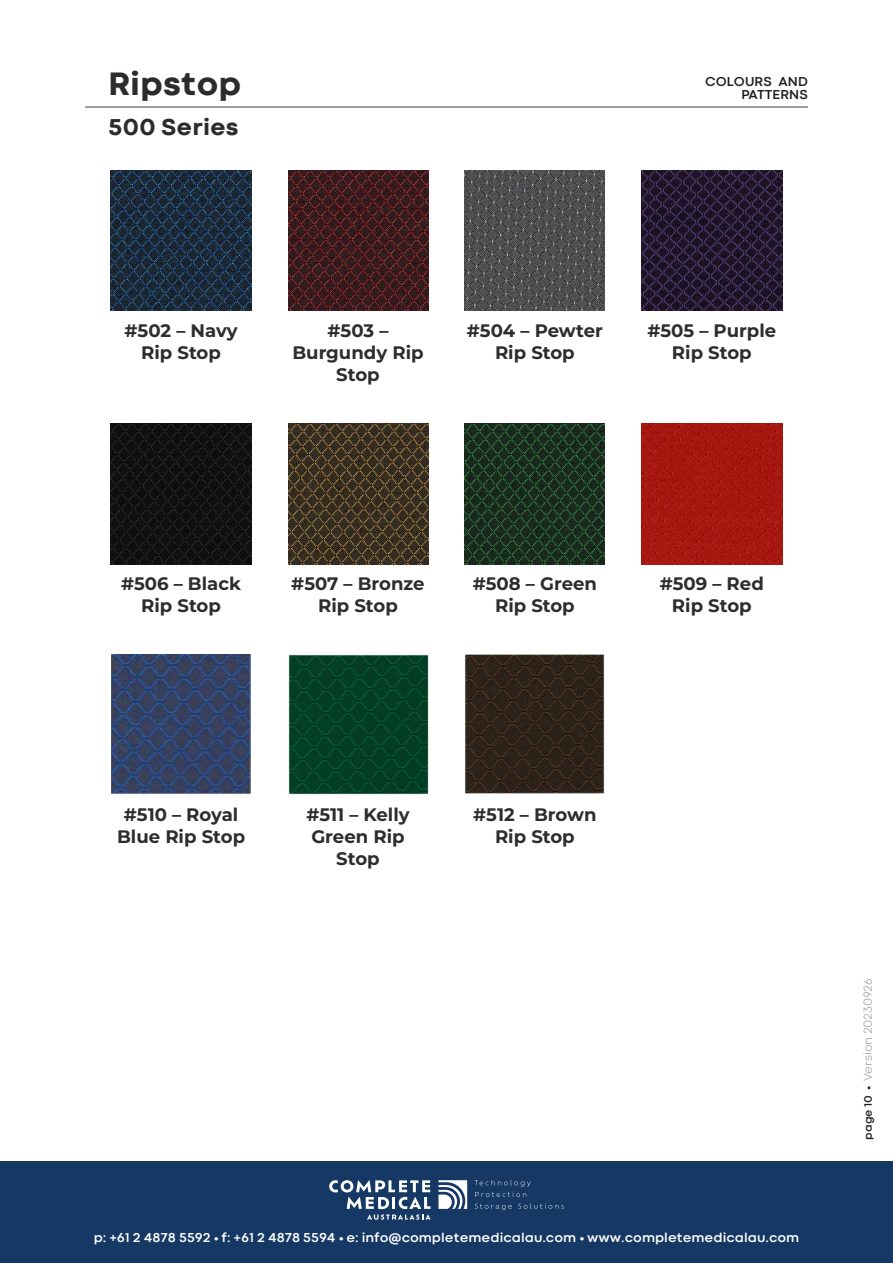
<style>
.page{position:relative;width:893px;height:1263px;background:#fff}
.page>*{position:absolute;margin:0;border:0;box-sizing:border-box;transform-origin:0 0}
.t1{font:800 33.9px "Codec Cold";color:#2e2b2c}
.t2{font:700 33.6px "Montserrat Roman";color:#2d2d2d}
.t3{font:700 24.15px "Montserrat Roman";color:#2d2d2d}
.t4{font:800 24px "Codec Cold";color:#2e2b2c}
.t5{font:700 18.15px/22.4px "Montserrat Roman";color:#2d2d2d;text-align:center}
.t6{font:700 13.5px "Codec Cold";color:#fff}
.t7{font:700 13.5px/13.5px "Codec Cold";letter-spacing:.01em;color:#231f20;text-align:right}
.t8{font:300 12px "Codec Cold";color:#939598}
.s1{font-weight:700;font-size:11.25px;color:#231f20}
</style>
<div class="page">
<div style="left:0;top:1161px;width:893px;height:102px;background:#153864"></div>
<svg style="left:438px;top:1180px;width:29px;height:29px"></svg>
<svg style="left:475px;top:1180px;width:56px;height:17px"></svg>
<svg style="left:475px;top:1203px;width:37px;height:7px"></svg>
<svg style="left:518px;top:1203px;width:46px;height:6px"></svg>
<svg style="left:329px;top:1180px;width:102px;height:40px"></svg>
<hr style="left:85px;top:107px;width:723px;height:1px;background:#3e3e3f">
<img style="left:111px;top:171px;width:140px;height:140px">
<img style="left:288px;top:171px;width:140px;height:140px">
<img style="left:465px;top:171px;width:140px;height:140px">
<img style="left:642px;top:171px;width:140px;height:140px">
<img style="left:111px;top:424px;width:140px;height:140px">
<img style="left:288px;top:424px;width:140px;height:140px">
<img style="left:465px;top:424px;width:140px;height:140px">
<img style="left:642px;top:424px;width:140px;height:140px">
<img style="left:111px;top:654px;width:140px;height:140px">
<img style="left:288px;top:654px;width:140px;height:141px">
<img style="left:465px;top:654px;width:140px;height:140px">
<h2 class="t2" style="left:111px;top:62px;width:136px">Ripstop</h2>
<h3 class="t3" style="left:111px;top:112px;width:132px">500 Series</h3>
<h1 class="t1" style="left:109px;top:63px;width:135px">Ripstop</h1>
<h3 class="t4" style="left:161px;top:113px;width:66px">Ser e</h3>
<p class="t7" style="left:705px;top:75px;width:104px">COLOURS AND<br>PATTERNS</p>
<p class="t5" style="left:125px;top:319px;width:114px">#502 – Navy<br>Rip Stop</p>
<p class="t5" style="left:292px;top:319px;width:133px">#503 –<br>Burgundy Rip<br>Stop</p>
<p class="t5" style="left:467px;top:319px;width:137px">#504 – Pewter<br>Rip Stop</p>
<p class="t5" style="left:647px;top:319px;width:130px">#505 – Purple<br>Rip Stop</p>
<p class="t5" style="left:121px;top:572px;width:121px">#506 – Black<br>Rip Stop</p>
<p class="t5" style="left:291px;top:572px;width:135px">#507 – Bronze<br>Rip Stop</p>
<p class="t5" style="left:473px;top:572px;width:126px">#508 – Green<br>Rip Stop</p>
<p class="t5" style="left:660px;top:572px;width:106px">#509 – Red<br>Rip Stop</p>
<p class="t5" style="left:117px;top:802px;width:130px">#510 – Royal<br>Blue Rip Stop</p>
<p class="t5" style="left:306px;top:802px;width:105px">#511 – Kelly<br>Green Rip<br>Stop</p>
<p class="t5" style="left:473px;top:802px;width:125px">#512 – Brown<br>Rip Stop</p>
<p class="t6" style="left:94px;top:1229px;width:707px">p: +61 2 4878 5592 • f: +61 2 4878 5594 • e: info@completemedicalau.com • www.completemedicalau.com</p>
<p class="t8" style="left:861px;top:1140px;width:163px;rotate:-90deg"><span class="s1">page 10 •</span> Version 20230926</p>
</div>
